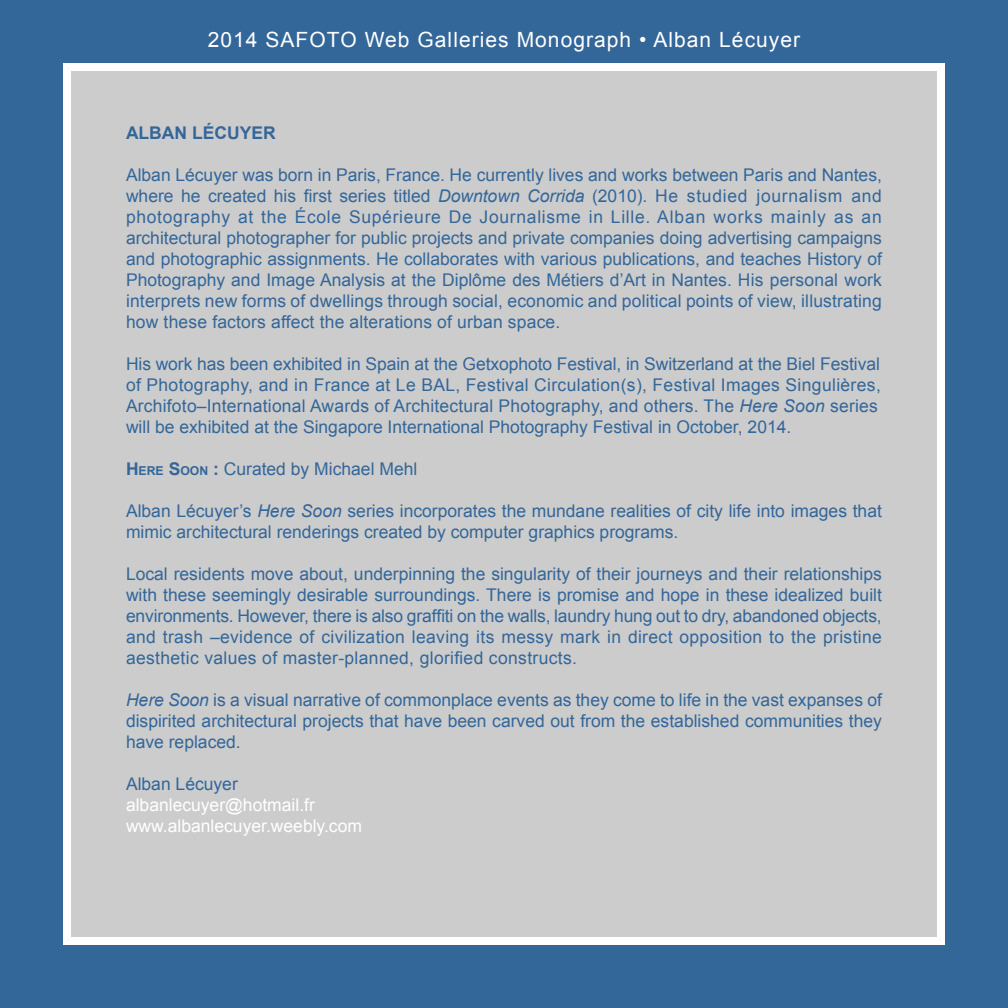
<style>
.page{position:relative;width:1008px;height:1008px;background:#369}
.page>*{position:absolute;margin:0;border:0;box-sizing:border-box;transform-origin:0 0}
.t1{font:21px "Arial";letter-spacing:.05em;color:#fff}
.t2{font:17.5px/21px "Arial";color:#369;text-align:justify}
.t3{font:17.5px "Arial";color:#fff}
.t4{font:700 17.5px "Arial";color:#369}
.s1{font-style:italic}
.s2{font-weight:700}
.s3{font-weight:700;font-size:12.25px}
</style>
<div class="page">
<div style="left:63px;top:63px;width:882px;height:882px;background:#ccc"></div>
<div style="left:63px;top:63px;width:8px;height:882px;background:#fff"></div>
<div style="left:63px;top:937px;width:882px;height:8px;background:#fff"></div>
<div style="left:937px;top:63px;width:8px;height:882px;background:#fff"></div>
<div style="left:63px;top:63px;width:882px;height:8px;background:#fff"></div>
<p class="t1" style="left:208px;top:26px;width:594px">2014 SAFOTO Web Galleries Monograph • Alban Lécuyer</p>
<p class="t4" style="left:126px;top:121px;width:151px">ALBAN LÉCUYER</p>
<p class="t2" style="left:126px;top:164px;width:757px">Alban Lécuyer was born in Paris, France. He currently lives and works between Paris and Nantes, where he created his first series titled <span class="s1">Downtown Corrida</span> (2010). He studied journalism and photography at the École Supérieure De Journalisme in Lille. Alban works mainly as an architectural photographer for public projects and private companies doing advertising campaigns and photographic assignments. He collaborates with various publications, and teaches History of Photography and Image Analysis at the Diplôme des Métiers d’Art in Nantes. His personal work interprets new forms of dwellings through social, economic and political points of view, illustrating how these factors affect the alterations of urban space.</p>
<p class="t2" style="left:126px;top:353px;width:756px;text-align:left">His work has been exhibited in Spain at the Getxophoto Festival, in Switzerland at the Biel Festival of Photography, and in France at Le BAL, Festival Circulation(s), Festival Images Singulières, Archifoto–International Awards of Architectural Photography, and others. The <span class="s1">Here Soon</span> series will be exhibited at the Singapore International Photography Festival in October, 2014.</p>
<p class="t2" style="left:126px;top:458px;width:293px"><span class="s2">H</span><span class="s3">ERE</span> <span class="s2">S</span><span class="s3">OON</span> <span class="s2">:</span> Curated by Michael Mehl</p>
<p class="t2" style="left:126px;top:500px;width:757px">Alban Lécuyer’s <span class="s1">Here Soon</span> series incorporates the mundane realities of city life into images that mimic architectural renderings created by computer graphics programs.</p>
<p class="t2" style="left:126px;top:563px;width:757px">Local residents move about, underpinning the singularity of their journeys and their relationships with these seemingly desirable surroundings. There is promise and hope in these idealized built environments. However, there is also graffiti on the walls, laundry hung out to dry, abandoned objects, and trash –evidence of civilization leaving its messy mark in direct opposition to the pristine aesthetic values of master-planned, glorified constructs.</p>
<p class="t2" style="left:126px;top:689px;width:757px"><span class="s1">Here Soon</span> is a visual narrative of commonplace events as they come to life in the vast expanses of dispirited architectural projects that have been carved out from the established communities they have replaced.</p>
<p class="t2" style="left:126px;top:773px;width:113px">Alban Lécuyer</p>
<p class="t3" style="left:126px;top:793px;width:190px">albanlecuyer@hotmail.fr</p>
<p class="t3" style="left:126px;top:814px;width:238px">www.albanlecuyer.weebly.com</p>
</div>
